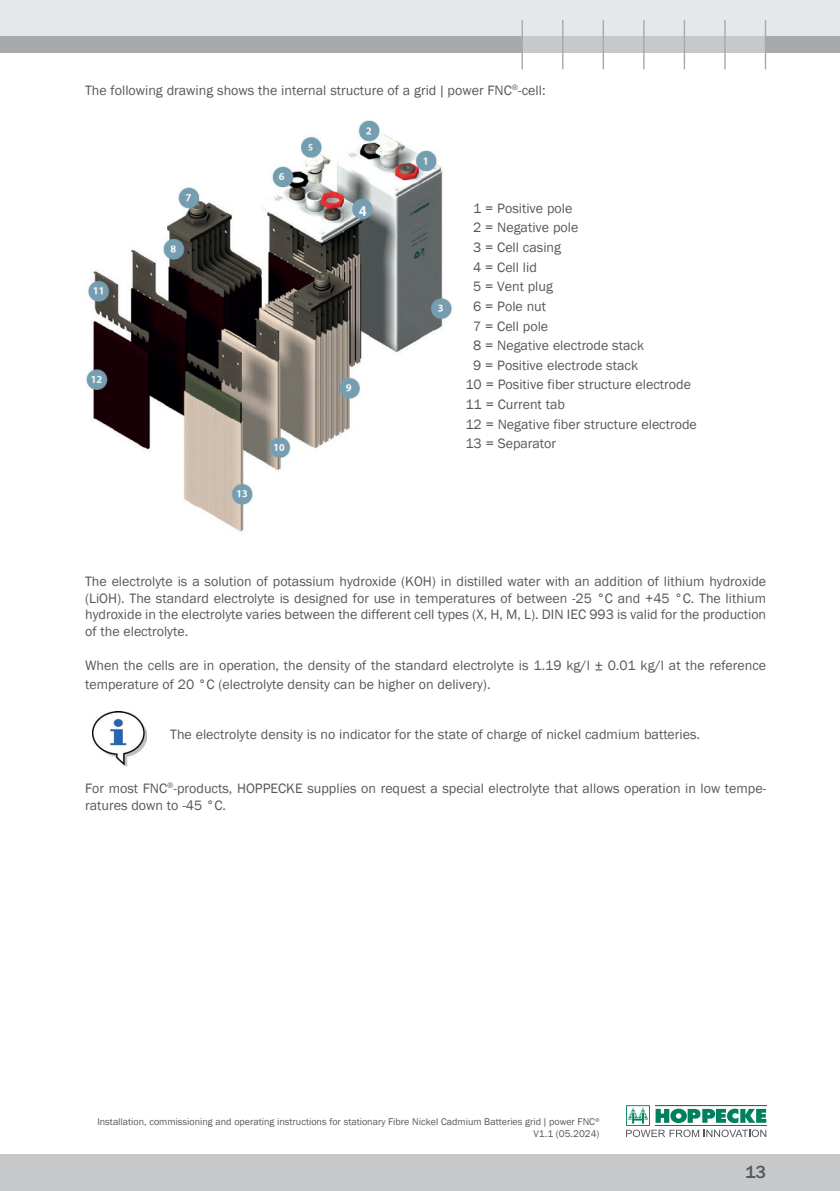
<style>
.page{position:relative;width:840px;height:1191px;background:#fff}
.page>*{position:absolute;margin:0;border:0;box-sizing:border-box;transform-origin:0 0}
.t1{font:500 18px "Franklin Gothic";color:#57585a}
.t2{font:14px/16.8px "Franklin Gothic";color:#57585a}
.t3{font:10px/12px "Franklin Gothic";color:#57585a;text-align:right}
</style>
<div class="page">
<div style="left:0;top:0;width:839px;height:37px;background:#e6e7e9"></div>
<div style="left:522px;top:37px;width:243px;height:16px;background:#c7c8ca"></div>
<div style="left:0;top:37px;width:522px;height:16px;background:#a8a9ad"></div>
<div style="left:765px;top:37px;width:74px;height:16px;background:#a8a9ad"></div>
<hr style="left:723px;top:20px;width:2px;height:49px;background:#a8a9ad">
<hr style="left:764px;top:20px;width:1px;height:49px;background:#a8a9ad">
<hr style="left:521px;top:20px;width:1px;height:49px;background:#a8a9ad">
<hr style="left:561px;top:20px;width:2px;height:49px;background:#a8a9ad">
<hr style="left:602px;top:20px;width:1px;height:49px;background:#a8a9ad">
<hr style="left:642px;top:20px;width:2px;height:49px;background:#a8a9ad">
<hr style="left:683px;top:20px;width:1px;height:49px;background:#a8a9ad">
<div style="left:0;top:1154px;width:839px;height:37px;background:#c7c8ca"></div>
<svg style="left:626px;top:1105px;width:139px;height:32px"></svg>
<img style="left:86px;top:120px;width:366px;height:412px">
<img style="left:93px;top:711px;width:53px;height:55px">
<p class="t2" style="left:85px;top:82px;width:461px">The following drawing shows the internal structure of a grid| power FNC<sup>®</sup>-cell:</p>
<p class="t2" style="left:473px;top:200px;width:101px">1 = Positive pole</p>
<p class="t2" style="left:473px;top:220px;width:107px">2 = Negative pole</p>
<p class="t2" style="left:473px;top:239px;width:89px">3 = Cell casing</p>
<p class="t2" style="left:473px;top:259px;width:65px">4 = Cell lid</p>
<p class="t2" style="left:473px;top:278px;width:81px">5 = Vent plug</p>
<p class="t2" style="left:473px;top:298px;width:75px">6 = Pole nut</p>
<p class="t2" style="left:473px;top:318px;width:77px">7 = Cell pole</p>
<p class="t2" style="left:473px;top:337px;width:172px">8 = Negative electrode stack</p>
<p class="t2" style="left:473px;top:357px;width:166px">9 = Positive electrode stack</p>
<p class="t2" style="left:465px;top:377px;width:227px">10 = Positive fiber structure electrode</p>
<p class="t2" style="left:465px;top:396px;width:101px">11 = Current tab</p>
<p class="t2" style="left:465px;top:416px;width:233px">12 = Negative fiber structure electrode</p>
<p class="t2" style="left:465px;top:435px;width:92px">13 = Separator</p>
<p class="t2" style="left:85px;top:573px;width:682px;text-align:justify">The electrolyte is a solution of potassium hydroxide (KOH) in distilled water with an addition of lithium hydroxide (LiOH). The standard electrolyte is designed for use in temperatures of between -25 °C and +45 °C. The lithium hydroxide in the electrolyte varies between the different cell types (X, H, M, L). DIN IEC 993 is valid for the production of the electrolyte.</p>
<p class="t2" style="left:85px;top:656px;width:682px;line-height:19.2px">When the cells are in operation, the density of the standard electrolyte is 1.19 kg/l ± 0.01 kg/l at the reference temperature of 20 °C (electrolyte density can be higher on delivery).</p>
<p class="t2" style="left:170px;top:726px;width:531px">The electrolyte density is no indicator for the state of charge of nickel cadmium batteries.</p>
<p class="t2" style="left:85px;top:780px;width:682px">For most FNC<sup>®</sup>-products, HOPPECKE supplies on request a special electrolyte that allows operation in low tempe&shy;ratures down to -45 °C.</p>
<p class="t3" style="left:97px;top:1115px;width:503px">Installation, commissioning and operating instructions for stationary Fibre Nickel Cadmium Batteries grid| power FNC<sup>®<br></sup>V1.1 (05.2024)</p>
<p class="t1" style="left:744px;top:1160px;width:23px">13</p>
</div>
